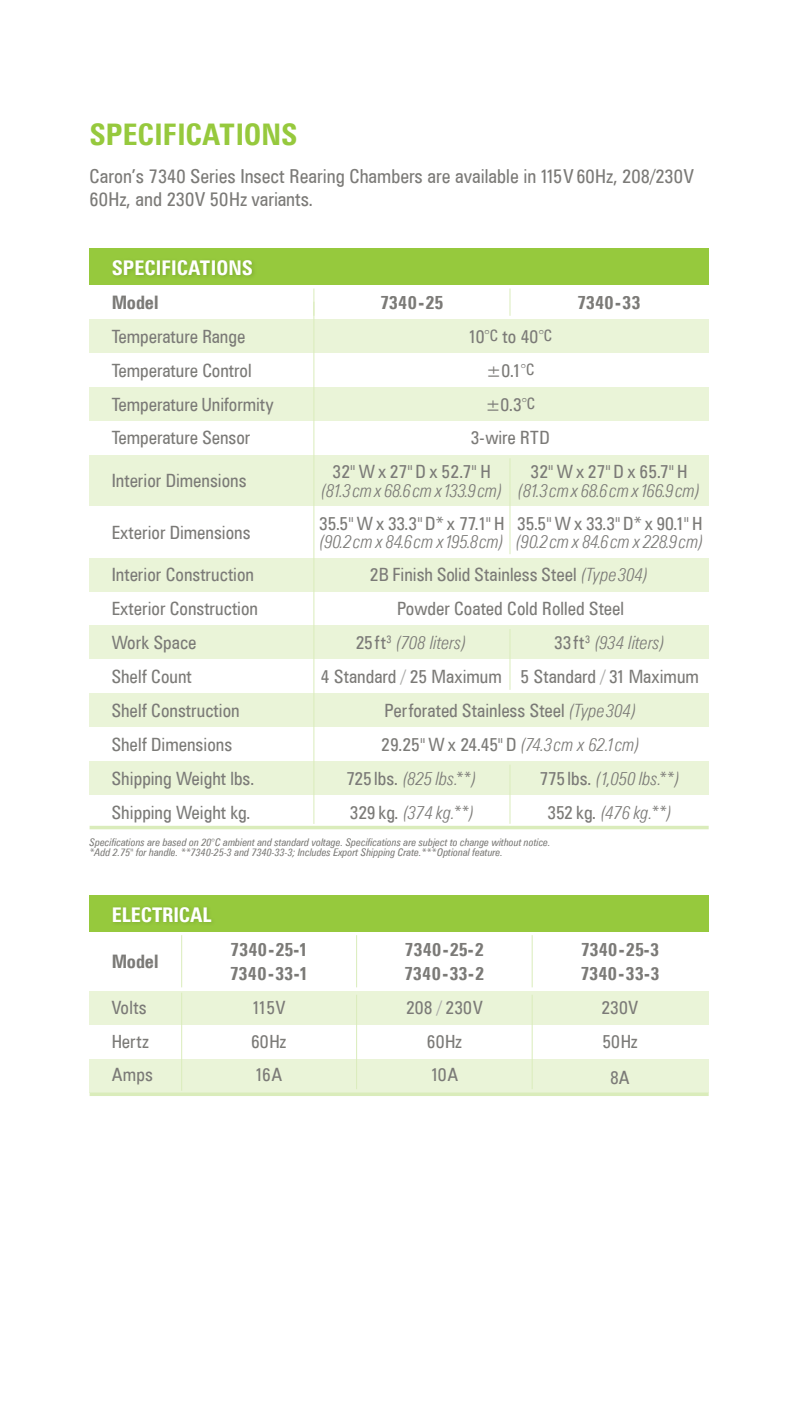
<style>
.page{position:relative;width:807px;height:1418px;background:#fff}
.page>*{position:absolute;margin:0;border:0;box-sizing:border-box;transform-origin:0 0}
.t1{font:700 condensed 29.75px "Zurich BT";color:#96c93d}
.t2{font:700 condensed 20.3px "Zurich BT";color:#fff}
.t3{font:condensed 19.25px/22.8px "Zurich BT";color:#7b7a77}
.t4{font:700 condensed 18.55px "Zurich BT";color:#7b7a77}
.t5{font:condensed 18.38px/33.9px "Zurich BT";color:#7b7a77}
.t6{font:italic 300 condensed 18.38px/33.1px "Zurich BT";color:#7b7a77}
.t7{font:italic condensed 10.5px/10.5px "Zurich BT";color:#7b7a77}
.s1{font-size:15.75px}
.s2{font-weight:400;font-style:normal}
.s3{font-weight:300;font-style:italic}
.s4{color:#acacaa}
.s5{font-size:18.38px}
</style>
<div class="page">
<div style="left:89px;top:991px;width:619px;height:33px;background:#eaf4d8"></div>
<div style="left:89px;top:1058px;width:619px;height:34px;background:#eaf4d8"></div>
<hr style="left:181px;top:992px;width:1px;height:98px;background:#daecbb">
<div style="left:89px;top:895px;width:619px;height:36px;background:#96c93d"></div>
<img style="left:107px;top:907px;width:242px;height:31px">
<hr style="left:181px;top:935px;width:1px;height:52px;background:#daecbb">
<hr style="left:356px;top:935px;width:1px;height:52px;background:#daecbb">
<hr style="left:531px;top:935px;width:1px;height:52px;background:#daecbb">
<svg style="left:90px;top:1092px;width:618px;height:4px;background:#dcedbe"></svg>
<hr style="left:356px;top:994px;width:1px;height:95px;background:#daecbb">
<hr style="left:531px;top:994px;width:1px;height:95px;background:#daecbb">
<div style="left:89px;top:319px;width:619px;height:34px;background:#eaf4d8"></div>
<div style="left:89px;top:387px;width:619px;height:34px;background:#eaf4d8"></div>
<div style="left:89px;top:455px;width:619px;height:51px;background:#eaf4d8"></div>
<div style="left:89px;top:557px;width:619px;height:34px;background:#eaf4d8"></div>
<div style="left:89px;top:625px;width:619px;height:34px;background:#eaf4d8"></div>
<div style="left:89px;top:693px;width:619px;height:34px;background:#eaf4d8"></div>
<div style="left:89px;top:761px;width:619px;height:34px;background:#eaf4d8"></div>
<hr style="left:313px;top:302px;width:1px;height:522px;background:#daecbb">
<hr style="left:509px;top:458px;width:1px;height:96px;background:#daecbb">
<hr style="left:509px;top:764px;width:1px;height:59px;background:#daecbb">
<hr style="left:509px;top:629px;width:1px;height:61px;background:#daecbb">
<div style="left:89px;top:249px;width:619px;height:36px;background:#96c93d"></div>
<svg style="left:313px;top:288px;width:1px;height:28px"></svg>
<svg style="left:509px;top:288px;width:1px;height:28px"></svg>
<hr style="left:90px;top:826px;width:618px;height:3px;background:#daecbb">
<h1 class="t1" style="left:89px;top:116px;width:210px">SPECIFICATIONS</h1>
<p class="t3" style="left:89px;top:165px;width:605px">Caron’s 7340 Series Insect Rearing Chambers are available in 115V 60Hz, 208/230V<br>60Hz, and 230V 50Hz variants.</p>
<p class="t2" style="left:112px;top:255px;width:143px">SPECIFICATIONS</p>
<p class="t4" style="left:112px;top:291px;width:48px">Model</p>
<p class="t4" style="left:380px;top:291px;width:65px">7340-25</p>
<p class="t4" style="left:577px;top:291px;width:65px">7340-33</p>
<p class="t5" style="left:112px;top:319px;width:164px">Temperature Range<br>Temperature Control<br>Temperature Uniformity<br>Temperature Sensor</p>
<p class="t5" style="left:112px;top:463px;width:136px">Interior Dimensions</p>
<p class="t5" style="left:112px;top:515px;width:140px">Exterior Dimensions</p>
<p class="t5" style="left:112px;top:557px;width:148px">Interior Construction<br>Exterior Construction<br>Work Space<br>Shelf Count<br>Shelf Construction<br>Shelf Dimensions<br>Shipping Weight lbs.<br>Shipping Weight kg.</p>
<p class="t5" style="left:468px;top:319px;width:85px;text-align:center">10<span class="s1">°C</span> to 40<span class="s1">°C </span>±0.1<span class="s1">°C </span>±0.3<span class="s1">°C<br></span>3-wire RTD</p>
<p class="t5" style="left:332px;top:455px;width:160px">32" W x 27"D x 52.7" H</p>
<p class="t6" style="left:321px;top:473px;width:183px">(81.3cmx 68.6cm x133.9cm)</p>
<p class="t5" style="left:530px;top:455px;width:158px">32" W x 27"D x 65.7" H</p>
<p class="t6" style="left:518px;top:473px;width:184px">(81.3cmx 68.6cm x166.9cm)</p>
<p class="t5" style="left:319px;top:506px;width:187px">35.5" W x 33.3"D* x 77.1" H</p>
<p class="t6" style="left:319px;top:525px;width:186px">(90.2cm x 84.6cm x195.8cm)</p>
<p class="t5" style="left:517px;top:506px;width:187px">35.5" W x 33.3"D* x 90.1" H</p>
<p class="t6" style="left:370px;top:525px;width:335px;text-indent:146px">(90.2cm x 84.6cm x 228.9cm)<br><span class="s2">2B Finish Solid Stainless Steel</span> (Type304)</p>
<p class="t5" style="left:356px;top:591px;width:269px;text-indent:41px">Powder Coated Cold Rolled Steel<br>25ft<sup>3</sup> <span class="s3">(708 liters)</span></p>
<p class="t6" style="left:554px;top:626px;width:112px"><span class="s2">33ft</span><sup>3</sup> (934 liters)</p>
<p class="t5" style="left:321px;top:659px;width:379px">4 Standard <span class="s4">/</span> 25 Maximum 5 Standard <span class="s4">/</span> 31 Maximum</p>
<p class="t5" style="left:384px;top:693px;width:253px">Perforated Stainless Steel <span class="s3">(Type304)</span></p>
<p class="t5" style="left:381px;top:727px;width:260px">29.25" W x 24.45" D <span class="s3">(74.3cm x 62.1cm)</span></p>
<p class="t6" style="left:346px;top:761px;width:131px"><span class="s2">725 lbs.</span> (825 lbs.**)</p>
<p class="t6" style="left:539px;top:761px;width:142px"><span class="s2">775 lbs.</span> (1,050 lbs.**)</p>
<p class="t6" style="left:350px;top:795px;width:126px"><span class="s2">329 kg.</span> (374 kg.**)</p>
<p class="t6" style="left:547px;top:795px;width:126px"><span class="s2">352 kg.</span> (476 kg.**)</p>
<p class="t7" style="left:90px;top:836px;width:462px">Specifications are based on 20°C ambient and standard voltage. Specifications are subject to change without notice. *Add 2.75" for handle. **7340-25-3 and 7340-33-3; Includes Export Shipping Crate.***Optional feature.</p>
<p class="t2" style="left:112px;top:902px;width:101px">ELECTRICAL</p>
<p class="t4" style="left:112px;top:950px;width:48px">Model</p>
<p class="t5" style="left:112px;top:990px;width:36px">Volts</p>
<p class="t5" style="left:112px;top:1025px;width:43px;line-height:32.7px">Hertz<br>Amps</p>
<p class="t4" style="left:230px;top:938px;width:79px">7340-25-1</p>
<p class="t4" style="left:404px;top:938px;width:81px">7340-25-2</p>
<p class="t4" style="left:580px;top:938px;width:80px">7340-25<span class="s5">-3</span></p>
<p class="t4" style="left:230px;top:962px;width:80px">7340-33-1</p>
<p class="t4" style="left:404px;top:962px;width:82px">7340-33-2</p>
<p class="t4" style="left:580px;top:962px;width:81px">7340-33<span class="s5">-3</span></p>
<p class="t5" style="left:252px;top:990px;width:35px">115V</p>
<p class="t5" style="left:251px;top:1025px;width:36px;line-height:32.7px">60Hz<br>16A</p>
<p class="t5" style="left:406px;top:990px;width:78px">208 <span class="s4">/</span> 230V</p>
<p class="t5" style="left:601px;top:990px;width:38px">230V</p>
<p class="t5" style="left:427px;top:1025px;width:36px;line-height:32.7px">60Hz<br>10A</p>
<p class="t5" style="left:602px;top:1023px;width:36px;line-height:35.9px;text-align:center">50Hz<br>8A</p>
</div>
